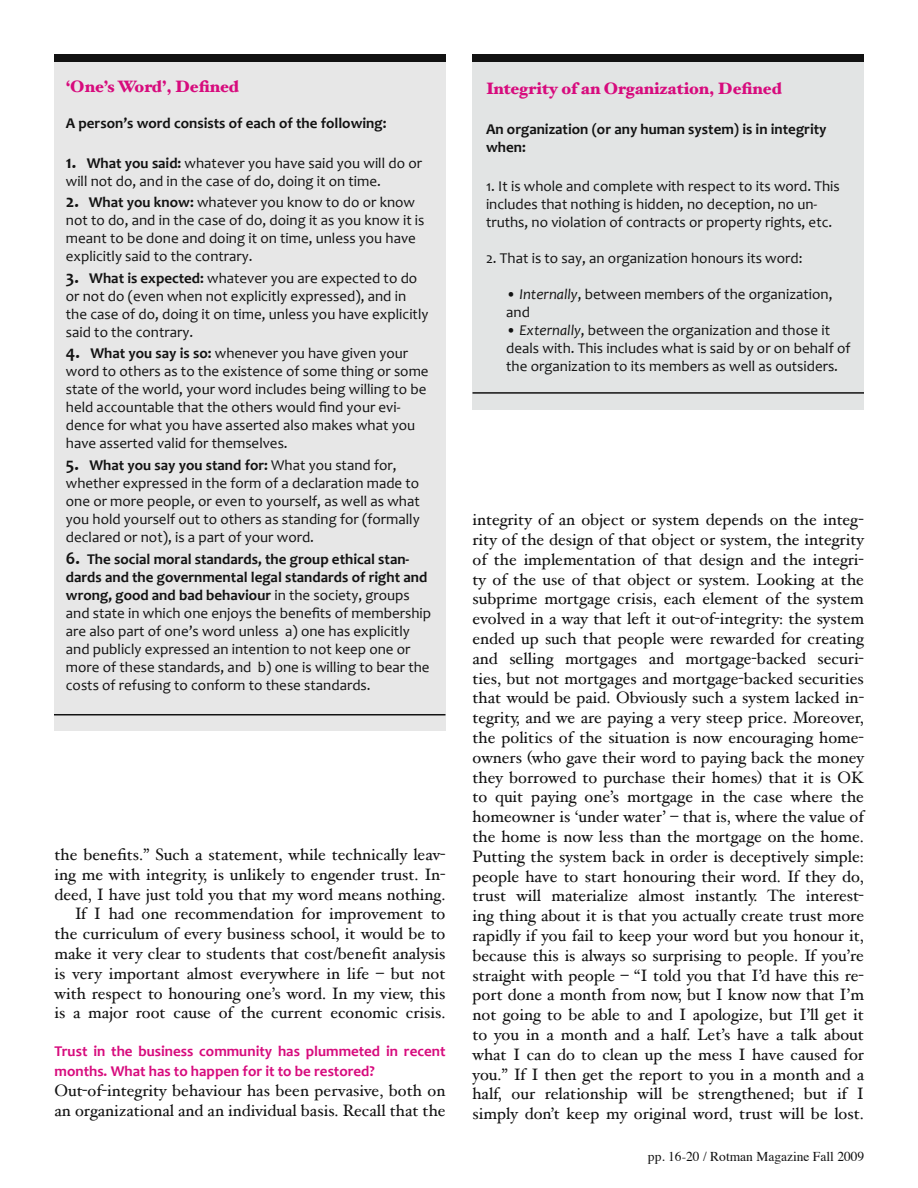
<style>
.page{position:relative;width:918px;height:1188px;background:#fff}
.page>*{position:absolute;margin:0;border:0;box-sizing:border-box;transform-origin:0 0}
.t1{font:16.5px/19.8px "Hoefler Text";color:#121212;text-align:right}
.t2{font:900 16.5px "Hoefler Text";color:#d70b7d}
.t3{font:15px/18px "Candara";color:#121212}
.t4{font:700 15px/18px "Candara";color:#121212}
.t5{font:700 15px/19.8px "Candara";color:#d70b7d}
.t6{font:13.5px "Times";color:#121212}
.s1{font-weight:700;font-size:18px}
.s2{font-weight:700}
.s3{font-style:italic}
</style>
<div class="page">
<div style="left:472px;top:54px;width:392px;height:355px;background:#e2e4e4"></div>
<div style="left:54px;top:54px;width:392px;height:676px;background:#e7e7e7"></div>
<div style="left:54px;top:54px;width:392px;height:8px;background:#121212"></div>
<div style="left:472px;top:54px;width:392px;height:8px;background:#121212"></div>
<hr style="left:54px;top:714px;width:392px;height:2px;background:#121212">
<hr style="left:472px;top:392px;width:392px;height:2px;background:#121212">
<p class="t2" style="left:66px;top:77px;width:175px">‘One’s Word’, Defined</p>
<p class="t4" style="left:66px;top:114px;width:322px">A person’s word consists of each of the following:</p>
<p class="t3" style="left:66px;top:154px;width:358px"><span class="s1">1.</span> <span class="s2">What you said:</span> whatever you have said you will do or will not do, and in the case of do, doing it on time.</p>
<p class="t3" style="left:66px;top:193px;width:360px"><span class="s1">2.</span> <span class="s2">What you know:</span> whatever you know to do or know not to do, and in the case of do, doing it as you know it is meant to be done and doing it on time, unless you have explicitly said to the contrary.</p>
<p class="t3" style="left:66px;top:269px;width:364px"><span class="s1">3.</span> <span class="s2">What is expected:</span> whatever you are expected to do or not do (even when not explicitly expressed), and in the case of do, doing it on time, unless you have explicitly said to the contrary.</p>
<p class="t3" style="left:66px;top:344px;width:364px"><span class="s1">4.</span> <span class="s2">What you say is so:</span> whenever you have given your word to others as to the existence of some thing or some state of the world, your word includes being willing to be held accountable that the others would find your evi&shy;dence for what you have asserted also makes what you have asserted valid for themselves.</p>
<p class="t3" style="left:66px;top:456px;width:355px"><span class="s1">5.</span> <span class="s2">What you say you stand for:</span> What you stand for, whether expressed in the form of a declaration made to one or more people, or even to yourself, as well as what you hold yourself out to others as standing for (formally declared or not), is a part of your word.</p>
<p class="t3" style="left:66px;top:550px;width:367px"><span class="s1">6.</span> <span class="s2">The social moral standards, the group ethical stan&shy;dards and the governmental legal standards of right and wrong, good and bad behaviour</span> in the society, groups and state in which one enjoys the benefits of membership are also part of one’s word unless a) one has explicitly and publicly expressed an intention to not keep one or more of these standards, and b) one is willing to bear the costs of refusing to conform to these standards.</p>
<p class="t1" style="left:55px;top:844px;width:392px">the benefits.” Such a statement, while technically leav&shy;ing me with integrity, is unlikely to engender trust. In&shy;deed, I have just told you that my word means nothing.<br>If I had one recommendation for improvement to the curriculum of every business school, it would be to make it very clear to students that cost/benefit analysis is very important almost everywhere in life – but not with respect to honouring one’s word. In my view, this is a major root cause of the current economic crisis.</p>
<p class="t5" style="left:55px;top:1041px;width:392px">Trust in the business community has plummeted in recent months. What has to happen for it to be restored?</p>
<p class="t1" style="left:55px;top:1080px;width:392px;text-align:left">Out-of-integrity behaviour has been pervasive, both on an organizational and an individual basis. Recall that the</p>
<p class="t2" style="left:486px;top:79px;width:297px">Integrity of an Organization, Defined</p>
<p class="t4" style="left:486px;top:120px;width:342px">An organization (or any human system) is in integrity when:</p>
<p class="t3" style="left:486px;top:177px;width:355px">1. It is whole and complete with respect to its word. This includes that nothing is hidden, no deception, no un&shy;truths, no violation of contracts or property rights, etc.</p>
<p class="t3" style="left:486px;top:249px;width:318px">2. That is to say, an organization honours its word:</p>
<p class="t3" style="left:506px;top:285px;width:328px">• <span class="s3">Internally</span>, between members of the organization, and</p>
<p class="t3" style="left:506px;top:321px;width:346px">• <span class="s3">Externally</span>, between the organization and those it deals with. This includes what is said by or on behalf of the organization to its members as well as outsiders.</p>
<p class="t1" style="left:473px;top:510px;width:393px;text-align:justify">integrity of an object or system depends on the integ&shy;rity of the design of that object or system, the integrity of the implementation of that design and the integri&shy;ty of the use of that object or system. Looking at the subprime mortgage crisis, each element of the system evolved in a way that left it out-of-integrity: the system ended up such that people were rewarded for creating and selling mortgages and mortgage-backed securi&shy;ties, but not mortgages and mortgage-backed securities that would be paid. Obviously such a system lacked in&shy;tegrity, and we are paying a very steep price. Moreover, the politics of the situation is now encouraging home&shy;owners (who gave their word to paying back the money they borrowed to purchase their homes) that it is OK to quit paying one’s mortgage in the case where the homeowner is ‘under water’ – that is, where the value of the home is now less than the mortgage on the home.<br>Putting the system back in order is deceptively simple: people have to start honouring their word. If they do, trust will materialize almost instantly. The interest&shy;ing thing about it is that you actually create trust more rapidly if you fail to keep your word but you honour it, because this is always so surprising to people. If you’re straight with people – “I told you that I’d have this re&shy;port done a month from now, but I know now that I’m not going to be able to and I apologize, but I’ll get it to you in a month and a half. Let’s have a talk about what I can do to clean up the mess I have caused for you.” If I then get the report to you in a month and a half, our relationship will be strengthened; but if I simply don’t keep my original word, trust will be lost.</p>
<p class="t6" style="left:648px;top:1144px;width:218px">pp. 16-20 / Rotman Magazine Fall 2009</p>
</div>
